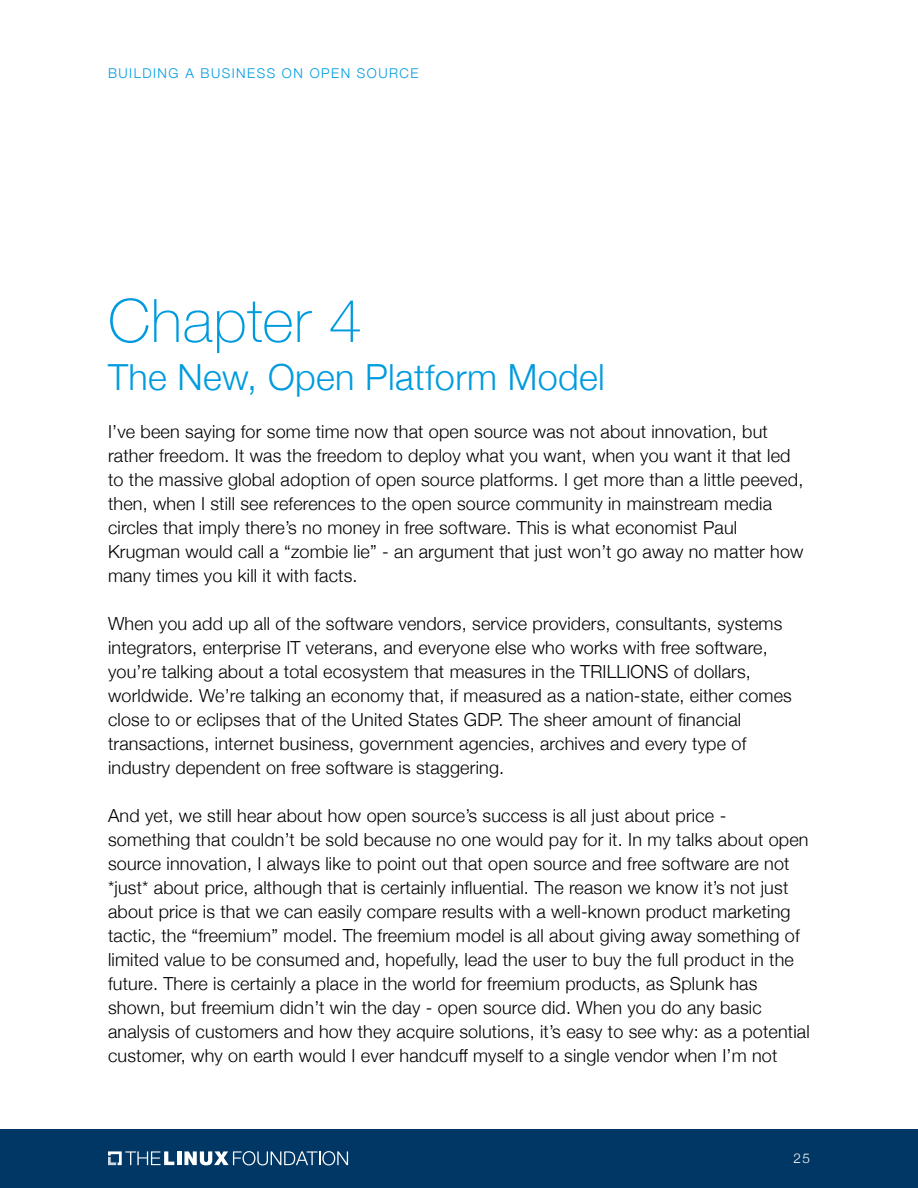
<style>
.page{position:relative;width:918px;height:1188px;background:#fff}
.page>*{position:absolute;margin:0;border:0;box-sizing:border-box;transform-origin:0 0}
.t1{font:100 60px "Helvetica Neue";letter-spacing:.01em;color:#009bde}
.t2{font:300 36px "Helvetica Neue";letter-spacing:.01em;color:#009bde}
.t3{font:300 18px/24px "Helvetica Neue";letter-spacing:.01em;color:#000}
.t4{font:300 13.5px "Helvetica Neue";letter-spacing:.11em;color:#009bde}
.t5{font:300 13.5px "Helvetica Neue";color:#fff}
</style>
<div class="page">
<div style="left:0;top:1130px;width:918px;height:58px;background:#003764"></div>
<hr style="left:177px;top:1151px;width:4px;height:14px;background:#fff">
<svg style="left:184px;top:1151px;width:164px;height:14px"></svg>
<svg style="left:108px;top:1151px;width:66px;height:14px"></svg>
<p class="t4" style="left:108px;top:62px;width:312px">BUILDING A BUSINESS ON OPEN SOURCE</p>
<h1 class="t1" style="left:108px;top:275px;width:256px">Chapter 4</h1>
<h2 class="t2" style="left:108px;top:348px;width:498px">The New, Open Platform Model</h2>
<p class="t3" style="left:108px;top:419px;width:697px">I’ve been saying for some time now that open source was not about innovation, but rather freedom. It was the freedom to deploy what you want, when you want it that led to the massive global adoption of open source platforms. I get more than a little peeved, then, when I still see references to the open source community in mainstream media circles that imply there’s no money in free software. This is what economist Paul Krugman would call a “zombie lie” - an argument that just won’t go away no matter how many times you kill it with facts.</p>
<p class="t3" style="left:108px;top:611px;width:685px">When you add up all of the software vendors, service providers, consultants, systems integrators, enterprise IT veterans, and everyone else who works with free software, you’re talking about a total ecosystem that measures in the TRILLIONS of dollars, worldwide. We’re talking an economy that, if measured as a nation-state, either comes close to or eclipses that of the United States GDP. The sheer amount of financial transactions, internet business, government agencies, archives and every type of industry dependent on free software is staggering.</p>
<p class="t3" style="left:108px;top:803px;width:703px">And yet, we still hear about how open source’s success is all just about price - something that couldn’t be sold because no one would pay for it. In my talks about open source innovation, I always like to point out that open source and free software are not *just* about price, although that is certainly influential. The reason we know it’s not just about price is that we can easily compare results with a well-known product marketing tactic, the “freemium” model. The freemium model is all about giving away something of limited value to be consumed and, hopefully, lead the user to buy the full product in the future. There is certainly a place in the world for freemium products, as Splunk has shown, but freemium didn’t win the day - open source did. When you do any basic analysis of customers and how they acquire solutions, it’s easy to see why: as a potential customer, why on earth would I ever handcuff myself to a single vendor when I’m not</p>
<p class="t5" style="left:794px;top:1147px;width:18px">25</p>
</div>
